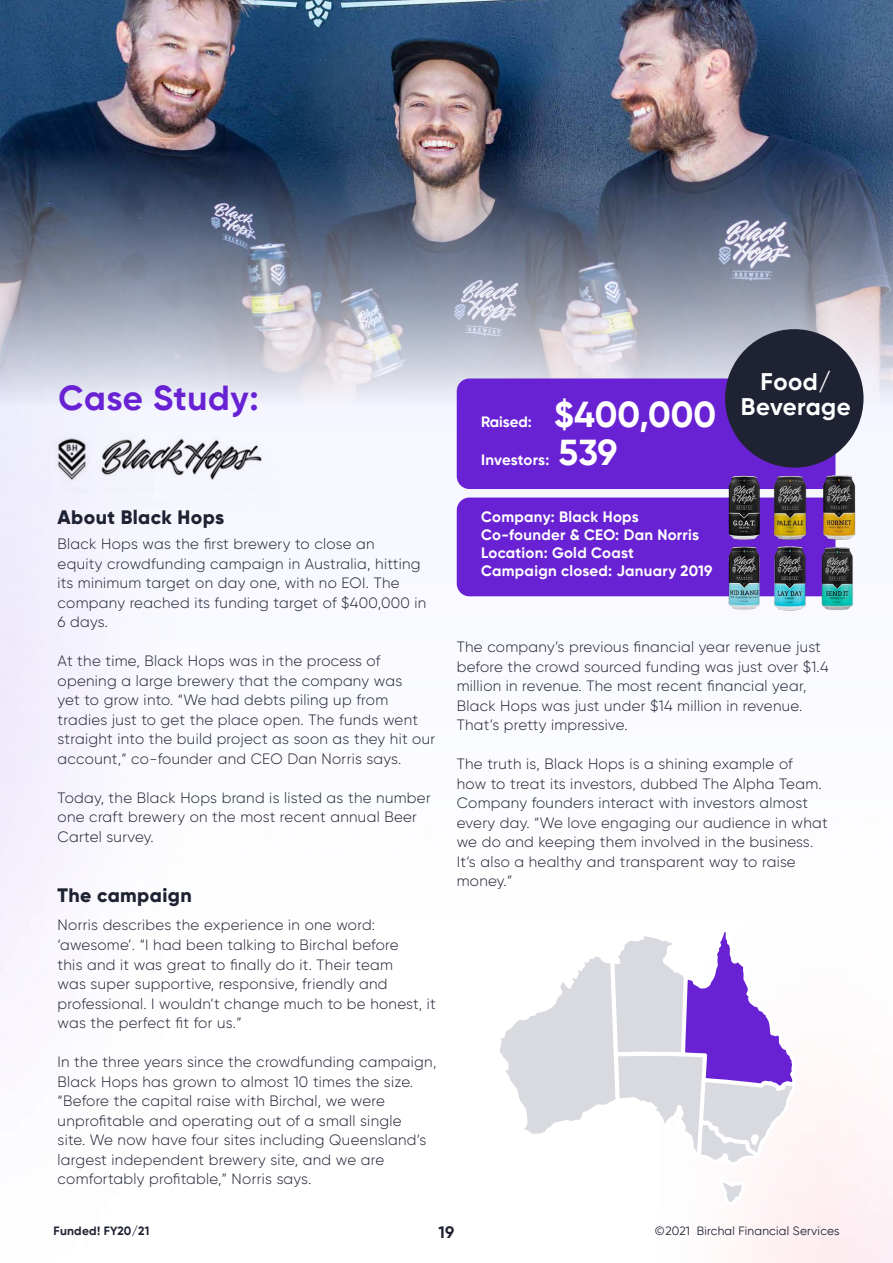
<style>
.page{position:relative;width:893px;height:1263px;background:#fff}
.page>*{position:absolute;margin:0;border:0;box-sizing:border-box;transform-origin:0 0}
.t1{font:700 36px "Gilroy";color:#fff}
.t2{font:700 34.65px "Gilroy";letter-spacing:.015em;color:#6922d3}
.t3{font:700 24px/24.9px "Gilroy";letter-spacing:.02em;color:#fff;text-align:center}
.t4{font:800 19.5px "Gilroy";letter-spacing:.02em;color:#1f2233}
.t5{font:700 16.5px "Gilroy";color:#1f2233}
.t6{font:300 15px/19.5px "Gilroy";letter-spacing:.02em;color:#1f2233}
.t7{font:700 15px/18px "Gilroy";letter-spacing:.02em;color:#fff}
.t8{font:700 15px "Gilroy";color:#fff}
.t9{font:12px "Gilroy";letter-spacing:.02em;color:#1f2233}
.t10{font:700 12px "Gilroy";letter-spacing:.02em;color:#1f2233}
.s1{font-family:"DIN"}
</style>
<div class="page">
<img style="left:0;top:406px;width:893px;height:857px">
<img style="left:0;top:0;width:893px;height:406px">
<div style="left:457px;top:378px;width:378px;height:111px;background:#6922d3;border-radius:13px"></div>
<div style="left:457px;top:497px;width:378px;height:99px;background:#6922d3;border-radius:13px"></div>
<div style="left:725px;top:329px;width:138px;height:139px;background:#1f2233;border-radius:50%"></div>
<svg style="left:494px;top:774px;width:126px;height:424px"></svg>
<svg style="left:498px;top:819px;width:300px;height:444px"></svg>
<img style="left:40px;top:429px;width:239px;height:83px">
<img style="left:717px;top:466px;width:153px;height:153px">
<h2 class="t2" style="left:58px;top:376px;width:202px">Case Study:</h2>
<h3 class="t4" style="left:58px;top:505px;width:168px">About Black Hops</h3>
<p class="t6" style="left:58px;top:534px;width:370px">Black Hops was the first brewery to close an<br>equity crowdfunding campaign in Australia, hitting its minimum target on day one, with no EOI. The company reached its funding target of $400,000 in 6 days.</p>
<p class="t6" style="left:58px;top:651px;width:379px">At the time, Black Hops was in the process of opening a large brewery that the company was<br>yet to grow into. “We had debts piling up from tradies just to get the place open. The funds went straight into the build project as soon as they hit our account,” co-founder and CEO Dan Norris says.</p>
<p class="t6" style="left:58px;top:788px;width:375px">Today, the Black Hops brand is listed as the number one craft brewery on the most recent annual Beer<br>Cartel survey.</p>
<h3 class="t4" style="left:58px;top:883px;width:136px">The campaign</h3>
<p class="t6" style="left:58px;top:915px;width:380px">Norris describes the experience in one word: ‘awesome’. “I had been talking to Birchal before<br>this and it was great to finally do it. Their team<br>was super supportive, responsive, friendly and professional. I wouldn’t change much to be honest, it was the perfect fit for us.”</p>
<p class="t6" style="left:58px;top:1052px;width:380px">In the three years since the crowdfunding campaign, Black Hops has grown to almost 10 times the size. “Before the capital raise with Birchal, we were unprofitable and operating out of a small single<br>site. We now have four sites including Queensland’s largest independent brewery site, and we are comfortably profitable,” Norris says.</p>
<p class="t7" style="left:481px;top:412px;width:52px">Raised:</p>
<h1 class="t1" style="left:554px;top:391px;width:163px">$400,000</h1>
<p class="t8" style="left:481px;top:450px;width:70px">Investors:</p>
<h1 class="t1" style="left:559px;top:430px;width:60px">539</h1>
<p class="t7" style="left:481px;top:508px;width:233px">Company: Black Hops<br>Co-founder &amp; CEO: Dan Norris<br>Location: Gold Coast<br>Campaign closed: January 2019</p>
<h3 class="t3" style="left:741px;top:369px;width:111px">Food/<br>Beverage</h3>
<p class="t6" style="left:457px;top:637px;width:373px">The company’s previous financial year revenue just before the crowd sourced funding was just over $1.4 million in revenue. The most recent financial year, Black Hops was just under $14 million in revenue.<br>That’s pretty impressive.</p>
<p class="t6" style="left:457px;top:754px;width:373px">The truth is, Black Hops is a shining example of<br>how to treat its investors, dubbed The Alpha Team.<br>Company founders interact with investors almost every day. “We love engaging our audience in what we do and keeping them involved in the business.<br>It’s also a healthy and transparent way to raise money.”</p>
<p class="t10" style="left:54px;top:1223px;width:97px">Funded! FY20/21</p>
<p class="t5" style="left:439px;top:1222px;width:17px">19</p>
<p class="t9" style="left:654px;top:1224px;width:187px"><span class="s1">©</span>2021 Birchal Financial Services</p>
</div>
